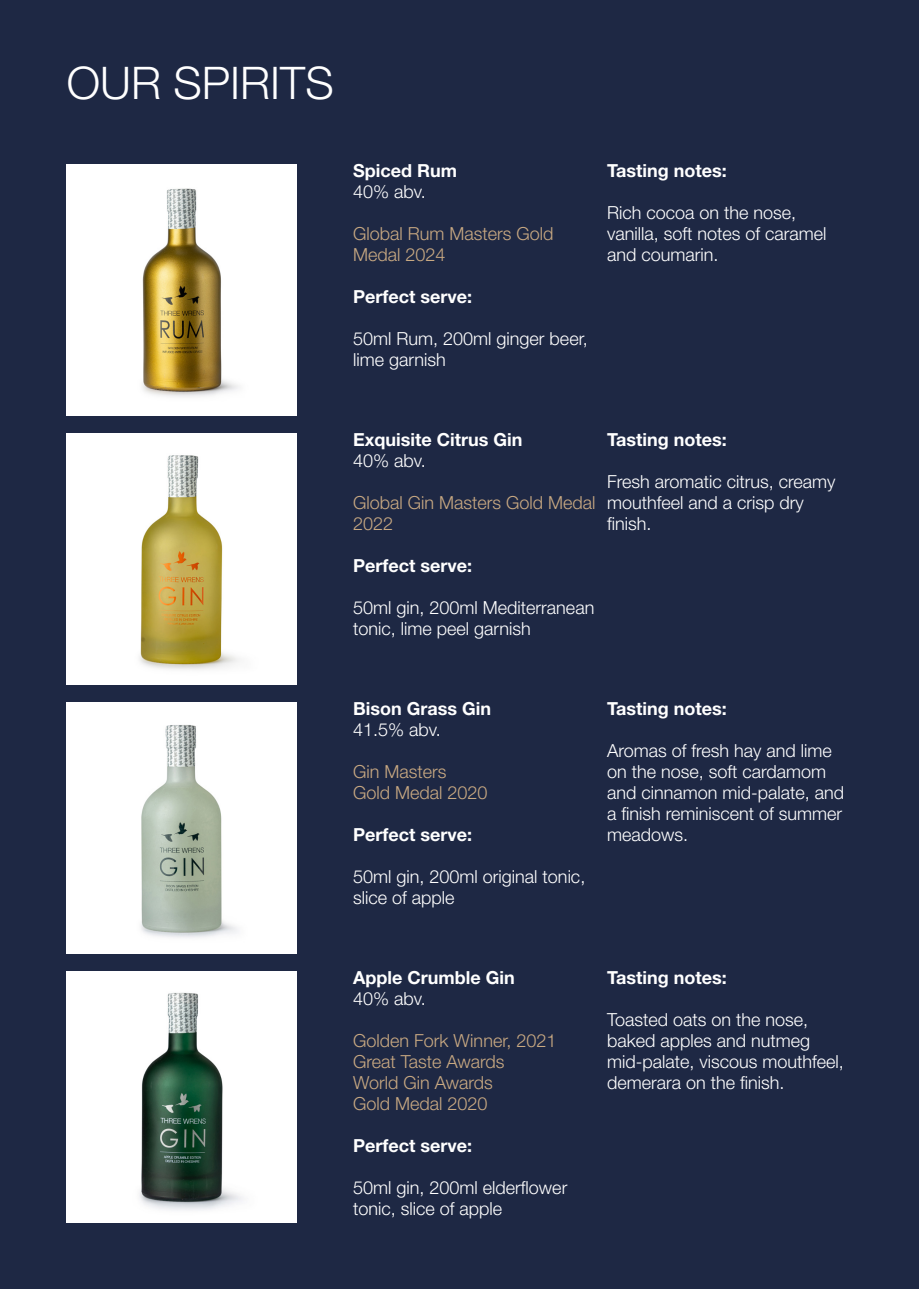
<style>
.page{position:relative;width:919px;height:1289px;background:#fff}
.page>*{position:absolute;margin:0;border:0;box-sizing:border-box;transform-origin:0 0}
.t1{font:300 45px "Helvetica Neue LT Std";color:#fff}
.t2{font:300 18px/21px "Helvetica Neue LT Std";color:#fff}
.t3{font:700 18px "Helvetica Neue LT Std";color:#fff}
.t4{font:300 18px/21px "Helvetica Neue LT Std";color:#c9a982}
</style>
<div class="page">
<div style="left:0;top:0;width:918px;height:1288px;background:#1e2844"></div>
<img style="left:67px;top:702px;width:230px;height:251px">
<img style="left:67px;top:164px;width:230px;height:251px">
<img style="left:67px;top:433px;width:230px;height:251px">
<img style="left:67px;top:971px;width:230px;height:251px">
<p class="t1" style="left:67px;top:55px;width:268px">OUR SPIRITS</p>
<p class="t3" style="left:353px;top:160px;width:105px">Spiced Rum</p>
<p class="t2" style="left:353px;top:181px;width:74px">40% abv.</p>
<p class="t4" style="left:353px;top:223px;width:202px">Global Rum Masters Gold<br>Medal 2024</p>
<p class="t3" style="left:353px;top:286px;width:121px">Perfect serve:</p>
<p class="t2" style="left:353px;top:328px;width:236px">50ml Rum, 200ml ginger beer, lime garnish</p>
<p class="t3" style="left:607px;top:160px;width:121px">Tasting notes:</p>
<p class="t2" style="left:607px;top:202px;width:221px">Rich cocoa on the nose, vanilla, soft notes of caramel and coumarin.</p>
<p class="t3" style="left:353px;top:428px;width:171px">Exquisite Citrus Gin</p>
<p class="t2" style="left:353px;top:450px;width:74px">40% abv.</p>
<p class="t4" style="left:353px;top:492px;width:244px">Global Gin Masters Gold Medal<br>2022</p>
<p class="t3" style="left:353px;top:554px;width:121px">Perfect serve:</p>
<p class="t2" style="left:353px;top:597px;width:243px">50ml gin, 200ml Mediterranean tonic, lime peel garnish</p>
<p class="t3" style="left:607px;top:428px;width:121px">Tasting notes:</p>
<p class="t2" style="left:607px;top:471px;width:230px">Fresh aromatic citrus, creamy mouthfeel and a crisp dry finish.</p>
<p class="t3" style="left:353px;top:697px;width:139px">Bison Grass Gin</p>
<p class="t2" style="left:353px;top:718px;width:89px">41.5% abv.</p>
<p class="t4" style="left:353px;top:760px;width:95px">Gin Masters</p>
<p class="t4" style="left:353px;top:781px;width:136px">Gold Medal 2020</p>
<p class="t3" style="left:353px;top:823px;width:121px">Perfect serve:</p>
<p class="t2" style="left:353px;top:865px;width:234px">50ml gin, 200ml original tonic, slice of apple</p>
<p class="t3" style="left:607px;top:697px;width:121px">Tasting notes:</p>
<p class="t2" style="left:607px;top:739px;width:239px">Aromas of fresh hay and lime on the nose, soft cardamom and cinnamon mid-palate, and a finish reminiscent of summer meadows.</p>
<p class="t3" style="left:353px;top:966px;width:163px">Apple Crumble Gin</p>
<p class="t2" style="left:353px;top:987px;width:74px">40% abv.</p>
<p class="t4" style="left:353px;top:1029px;width:205px">Golden Fork Winner, 2021<br>Great Taste Awards</p>
<p class="t4" style="left:353px;top:1071px;width:141px">World Gin Awards</p>
<p class="t4" style="left:353px;top:1092px;width:136px">Gold Medal 2020</p>
<p class="t3" style="left:353px;top:1134px;width:121px">Perfect serve:</p>
<p class="t2" style="left:353px;top:1176px;width:216px">50ml gin, 200ml elderflower tonic, slice of apple</p>
<p class="t3" style="left:607px;top:966px;width:121px">Tasting notes:</p>
<p class="t2" style="left:607px;top:1008px;width:238px">Toasted oats on the nose, baked apples and nutmeg mid-palate, viscous mouthfeel, demerara on the finish.</p>
</div>
